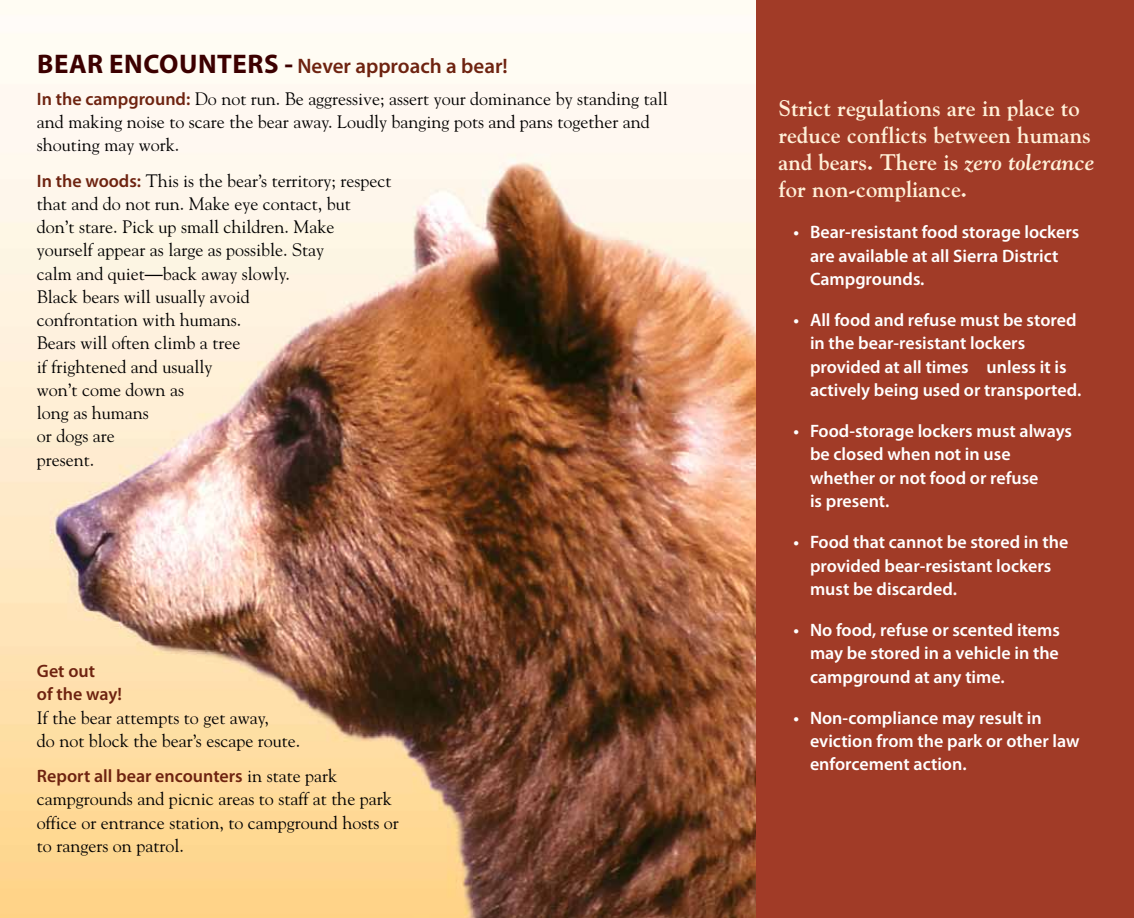
<style>
.page{position:relative;width:1134px;height:918px;background:#fff}
.page>*{position:absolute;margin:0;border:0;box-sizing:border-box;transform-origin:0 0}
.t1{font:700 22.5px/27px "Goudy";color:#fff0d8}
.t2{font:600 21px "Myriad Pro";color:#6e2310}
.t3{font:18px/23.2px "Goudy";color:#000}
.t4{font:600 18px/23.2px "Myriad Pro";color:#fff}
.s1{font-weight:700;font-size:27px;color:#3c0000}
.s2{font-family:"Myriad Pro";font-weight:600;color:#6e2310}
.s3{font-family:"Novarese";font-weight:500}
.s4{font-style:italic}
</style>
<div class="page">
<img style="left:0;top:0;width:756px;height:918px">
<div style="left:756px;top:0;width:378px;height:918px;background:#a13b27"></div>
<p class="t2" style="left:37px;top:52px;width:472px"><span class="s1">BEAR ENCOUNTERS -</span> Never approach a bear!</p>
<p class="t3" style="left:37px;top:86px;width:632px"><span class="s2">In the campground:</span> Do not run. Be aggressive; assert your dominance by standing tall and making noise to scare the bear away. Loudly banging pots and pans together and shouting may work.</p>
<p class="t3" style="left:37px;top:168px;width:356px"><span class="s2">In the woods:</span> This is the bear’s territory; respect that and do not run. Make eye contact, but don’t stare. Pick up small children. Make yourself appear as large as possible. Stay<br>calm and quiet<span class="s3">—</span>back away slowly.<br>Black bears will usually avoid<br>confrontation with humans.<br>Bears will often climb a tree<br>if frightened and usually<br>won’t come down as<br>long as humans<br>or dogs are<br>present.</p>
<p class="t3" style="left:37px;top:659px;width:265px"><span class="s2">Get out<br>of the way!<br></span>If the bear attempts to get away,<br>do not block the bear’s escape route.</p>
<p class="t3" style="left:37px;top:764px;width:363px"><span class="s2">Report all bear encounters</span> in state park campgrounds and picnic areas to staff at the park office or entrance station, to campground hosts or to rangers on patrol.</p>
<p class="t1" style="left:778px;top:95px;width:318px">Strict regulations are in place to reduce conflicts between humans and bears. There is <span class="s4">zero tolerance </span>for non-compliance.</p>
<p class="t4" style="left:810px;top:220px;width:271px;text-indent:-17px">• Bear-resistant food storage lockers are available at all Sierra District<br>Campgrounds.</p>
<p class="t4" style="left:810px;top:308px;width:273px;text-indent:-17px">• All food and refuse must be stored in the bear-resistant lockers provided at all times unless it is actively being used or transported.</p>
<p class="t4" style="left:810px;top:419px;width:263px;text-indent:-17px">• Food-storage lockers must always be closed when not in use whether or not food or refuse<br>is present.</p>
<p class="t4" style="left:810px;top:530px;width:260px;text-indent:-17px">• Food that cannot be stored in the provided bear-resistant lockers must be discarded.</p>
<p class="t4" style="left:810px;top:618px;width:251px;text-align:justify;text-indent:-17px">• No food, refuse or scented items may be stored in a vehicle in the campground at any time.</p>
<p class="t4" style="left:810px;top:706px;width:271px;text-indent:-17px">• Non-compliance may result in eviction from the park or other law enforcement action.</p>
</div>
